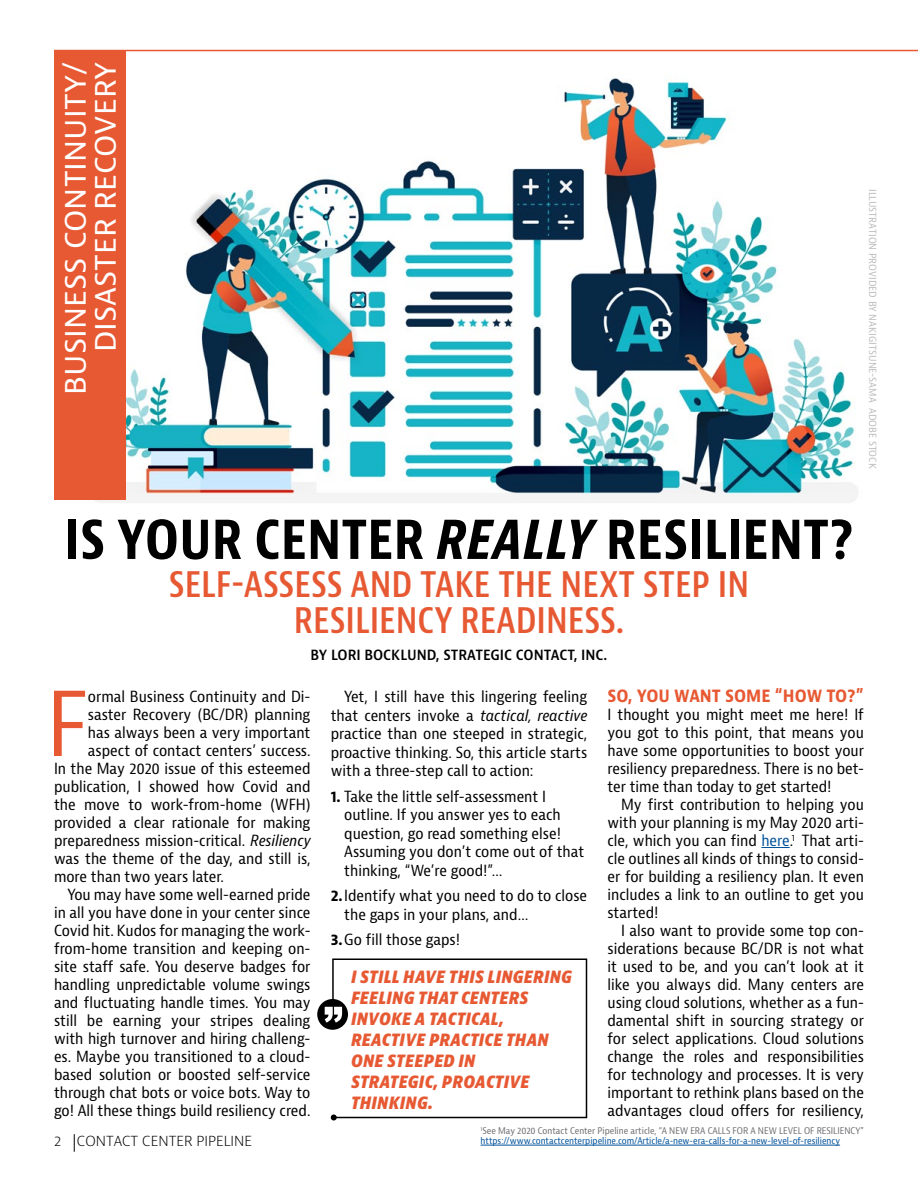
<style>
.page{position:relative;width:918px;height:1188px;background:#fff}
.page>*{position:absolute;margin:0;border:0;box-sizing:border-box;transform-origin:0 0}
.t1{font:condensed 86.85px "Bernina Sans";color:#e75933}
.t2{font:700 condensed 57px "Bernina Sans";color:#000}
.t3{font:600 condensed 37.5px/36px "Bernina Sans";color:#e75933;text-align:center}
.t4{font:30px/30px "Bernina Sans";color:#fff;text-align:right}
.t5{font:italic 800 condensed 18px/21px "Bernina Sans";letter-spacing:.01em;color:#e75933;scale:.95 1}
.t6{font:700 condensed 18px "Bernina Sans";color:#e75933;scale:.96 1}
.t7{font:condensed 15px/18px "Bernina Sans";color:#000;text-align:justify}
.t8{font:600 condensed 15px "Bernina Sans";color:#000}
.t9{font:300 13.5px "Bernina Sans";color:#000}
.t10{font:condensed 10.5px "Bernina Sans";color:#bcbec0}
.t11{font:condensed 9px/10.5px "Bernina Sans";color:#00529b}
.s1{font-style:italic}
.s2{color:#00529b}
.s3{font-weight:700}
.s4{color:#6d6e71}
</style>
<div class="page">
<svg style="left:74px;top:1134px;width:1px;height:18px"></svg>
<img style="left:94px;top:51px;width:770px;height:452px">
<hr style="left:54px;top:50px;width:864px;height:1px;background:#e75933">
<div style="left:54px;top:51px;width:71px;height:449px;background:#e75933"></div>
<svg style="left:761px;top:847px;width:29px;height:1px"></svg>
<svg style="left:317px;top:999px;width:31px;height:31px"></svg>
<svg style="left:325px;top:958px;width:263px;height:163px"></svg>
<hr style="left:481px;top:1145px;width:359px;height:1px;background:#00529b">
<h3 class="t4" style="left:60px;top:395px;width:334px;rotate:-90deg">BUSINESS CONTINUITY/<br>DISASTER RECOVERY</h3>
<p class="t10" style="left:879px;top:189px;width:281px;rotate:90deg">ILLUSTRATION PROVIDED BY NAKIGITSUNE-SAMA ADOBE STOCK</p>
<h2 class="t2" style="left:64px;top:503px;width:791px">IS YOUR CENTER <span class="s1">REALLY</span> RESILIENT?</h2>
<h3 class="t3" style="left:169px;top:567px;width:582px">SELF-ASSESS AND TAKE THE NEXT STEP IN<br>RESILIENCY READINESS.</h3>
<p class="t8" style="left:311px;top:645px;width:298px">BY LORI BOCKLUND, STRATEGIC CONTACT, INC.</p>
<h1 class="t1" style="left:47px;top:670px;width:43px">F</h1>
<p class="t7" style="left:88px;top:688px;width:224px">ormal Business Continuity and Di-</p>
<p class="t7" style="left:88px;top:706px;width:224px">saster Recovery (BC/DR) planning</p>
<p class="t7" style="left:88px;top:724px;width:224px">has always been a very important</p>
<p class="t7" style="left:88px;top:742px;width:224px">aspect of contact centers’ success.</p>
<p class="t7" style="left:54px;top:760px;width:258px">In the May 2020 issue of this esteemed</p>
<p class="t7" style="left:54px;top:778px;width:258px">publication, I showed how Covid and</p>
<p class="t7" style="left:54px;top:796px;width:258px">the move to work-from-home (WFH)</p>
<p class="t7" style="left:54px;top:814px;width:258px">provided a clear rationale for making</p>
<p class="t7" style="left:54px;top:832px;width:258px">preparedness mission-critical. <span class="s1">Resiliency</span></p>
<p class="t7" style="left:54px;top:850px;width:258px">was the theme of the day, and still is,</p>
<p class="t7" style="left:54px;top:868px;width:172px">more than two years later.</p>
<p class="t7" style="left:68px;top:886px;width:244px">You may have some well-earned pride</p>
<p class="t7" style="left:54px;top:904px;width:258px">in all you have done in your center since</p>
<p class="t7" style="left:54px;top:922px;width:258px">Covid hit. Kudos for managing the work-</p>
<p class="t7" style="left:54px;top:940px;width:258px">from-home transition and keeping on-</p>
<p class="t7" style="left:54px;top:958px;width:258px">site staff safe. You deserve badges for</p>
<p class="t7" style="left:54px;top:976px;width:258px">handling unpredictable volume swings</p>
<p class="t7" style="left:54px;top:994px;width:258px">and fluctuating handle times. You may</p>
<p class="t7" style="left:54px;top:1012px;width:258px">still be earning your stripes dealing</p>
<p class="t7" style="left:54px;top:1030px;width:258px">with high turnover and hiring challeng-</p>
<p class="t7" style="left:54px;top:1048px;width:258px">es. Maybe you transitioned to a cloud-</p>
<p class="t7" style="left:54px;top:1066px;width:258px">based solution or boosted self-service</p>
<p class="t7" style="left:54px;top:1084px;width:258px">through chat bots or voice bots. Way to</p>
<p class="t7" style="left:54px;top:1102px;width:258px">go! All these things build resiliency cred.</p>
<p class="t9" style="left:54px;top:1132px;width:200px">2 CONTACT CENTER PIPELINE</p>
<p class="t6" style="left:608px;top:684px;width:269px">SO, YOU WANT SOME “HOW TO?”</p>
<p class="t7" style="left:608px;top:706px;width:258px">I thought you might meet me here! If you got to this point, that means you have some opportunities to boost your resiliency preparedness. There is no bet&shy;ter time than today to get started!</p>
<p class="t7" style="left:608px;top:796px;width:258px;text-indent:14px">My first contribution to helping you with your planning is my May 2020 arti&shy;cle, which you can find <span class="s2">here</span>.<sup>1</sup> That arti&shy;cle outlines all kinds of things to consid&shy;er for building a resiliency plan. It even includes a link to an outline to get you started!</p>
<p class="t7" style="left:608px;top:922px;width:258px;text-indent:14px">I also want to provide some top con&shy;siderations because BC/DR is not what it used to be, and you can’t look at it like you always did. Many centers are using cloud solutions, whether as a fun&shy;damental shift in sourcing strategy or for select applications. Cloud solutions change the roles and responsibilities for technology and processes. It is very important to rethink plans based on the advantages cloud offers for resiliency,</p>
<p class="t7" style="left:331px;top:688px;width:258px;line-height:18.6px;text-indent:13px">Yet, I still have this lingering feeling that centers invoke a <span class="s1">tactical, reactive </span>practice than one steeped in strategic, proactive thinking. So, this article starts with a three-step call to action:</p>
<p class="t7" style="left:344px;top:787px;width:242px;line-height:18.6px;text-align:left;text-indent:-13px"><span class="s3">1.</span> Take the little self-assessment I outline. If you answer yes to each question, go read something else!<br>Assuming you don’t come out of that thinking, “We’re good!”…</p>
<p class="t7" style="left:344px;top:887px;width:244px;line-height:18.6px;text-indent:-13px"><span class="s3">2.</span>Identify what you need to do to close the gaps in your plans, and…</p>
<p class="t7" style="left:331px;top:931px;width:131px"><span class="s3">3.</span>Go fill those gaps!</p>
<p class="t5" style="left:351px;top:966px;width:234px">I STILL HAVE THIS LINGERING<br>FEELING THAT CENTERS<br>INVOKE A TACTICAL,<br>REACTIVE PRACTICE THAN<br>ONE STEEPED IN<br>STRATEGIC, PROACTIVE<br>THINKING.</p>
<p class="t11" style="left:481px;top:1125px;width:385px"><sup>1</sup><span class="s4">See May 2020 Contact Center Pipeline article, “A NEW ERA CALLS FOR A NEW LEVEL OF RESILIENCY” </span>https://www.contactcenterpipeline.com/Article/a-new-era-calls-for-a-new-level-of-resiliency</p>
</div>
